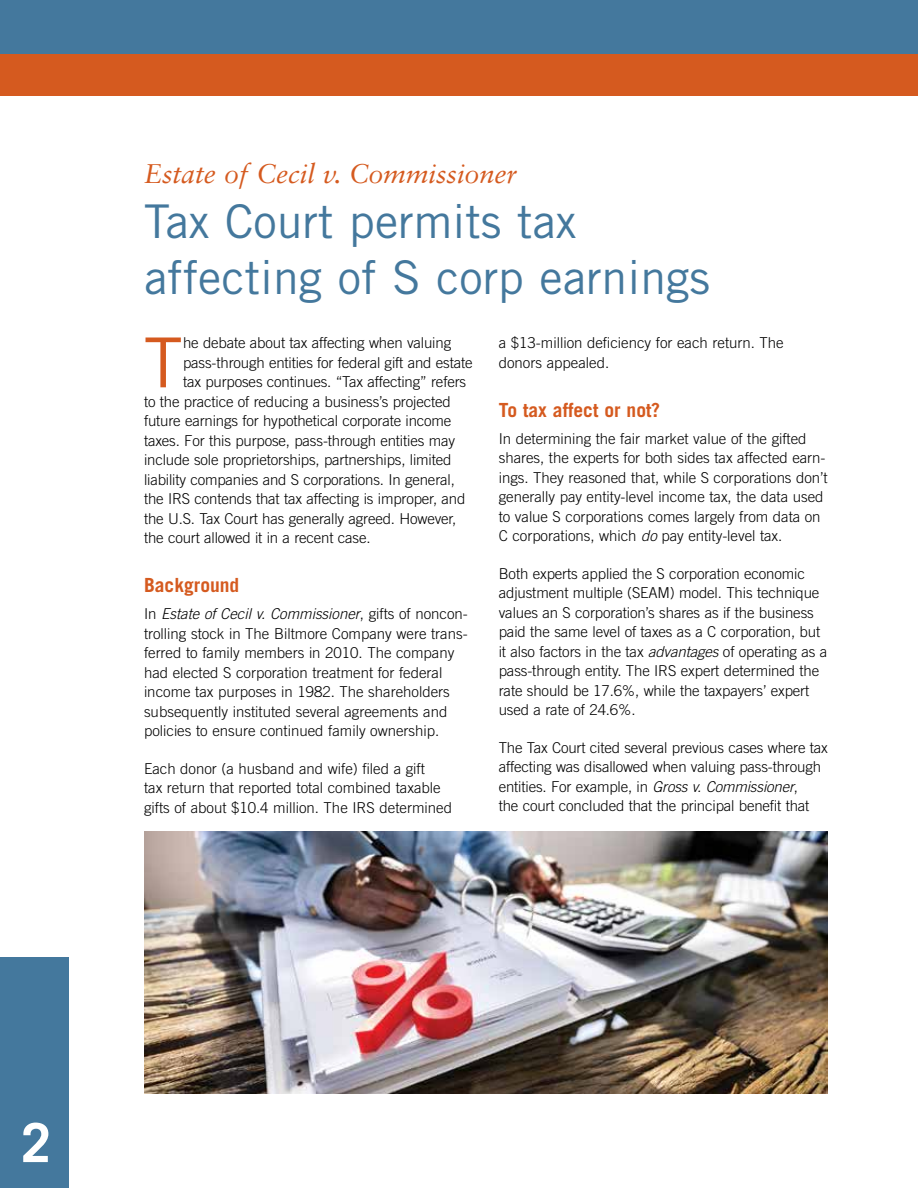
<style>
.page{position:relative;width:918px;height:1188px;background:#fff}
.page>*{position:absolute;margin:0;border:0;box-sizing:border-box;transform-origin:0 0}
.t1{font:69px "Trade Gothic LT Std";color:#d55a1f}
.t2{font:700 54px "Trade Gothic LT Std";color:#fff}
.t3{font:46.5px/55.8px "Trade Gothic LT Std";color:#44789d}
.t4{font:italic 27px "Sabon LT Std";color:#d55a1f}
.t5{font:700 19.5px "Trade Gothic LT Std";color:#d55a1f}
.t6{font:300 15px/19.5px "Trade Gothic LT Std";letter-spacing:-.01em;color:#000}
.s1{font-style:italic}
</style>
<div class="page">
<div style="left:0;top:0;width:918px;height:56px;background:#44789d"></div>
<div style="left:0;top:54px;width:918px;height:41px;background:#d55a1f"></div>
<div style="left:0;top:958px;width:69px;height:230px;background:#44789d"></div>
<img style="left:144px;top:831px;width:684px;height:263px">
<h3 class="t4" style="left:144px;top:158px;width:375px">Estate of Cecil v. Commissioner</h3>
<h3 class="t3" style="left:144px;top:193px;width:568px">Tax Court permits tax affecting of S corp earnings</h3>
<h1 class="t1" style="left:144px;top:321px;width:40px">T</h1>
<p class="t6" style="left:183px;top:333px;width:270px">he debate about tax affecting when valuing</p>
<p class="t6" style="left:183px;top:353px;width:291px">pass-through entities for federal gift and estate</p>
<p class="t6" style="left:183px;top:372px;width:285px">tax purposes continues. “Tax affecting” refers</p>
<p class="t6" style="left:144px;top:392px;width:308px">to the practice of reducing a business’s projected</p>
<p class="t6" style="left:144px;top:411px;width:309px">future earnings for hypothetical corporate income</p>
<p class="t6" style="left:144px;top:431px;width:313px">taxes. For this purpose, pass-through entities may</p>
<p class="t6" style="left:144px;top:450px;width:309px">include sole proprietorships, partnerships, limited</p>
<p class="t6" style="left:144px;top:470px;width:312px">liability companies and S corporations. In general,</p>
<p class="t6" style="left:144px;top:489px;width:323px">the IRS contends that tax affecting is improper, and</p>
<p class="t6" style="left:144px;top:509px;width:314px">the U.S. Tax Court has generally agreed. However,</p>
<p class="t6" style="left:144px;top:528px;width:228px">the court allowed it in a recent case.</p>
<h3 class="t5" style="left:144px;top:573px;width:97px">Background</h3>
<p class="t6" style="left:144px;top:604px;width:325px">In <span class="s1">Estate of Cecil v. Commissioner</span>, gifts of noncon&shy;trolling stock in The Biltmore Company were trans&shy;ferred to family members in 2010. The company had elected S corporation treatment for federal income tax purposes in 1982. The shareholders subsequently instituted several agreements and policies to ensure continued family ownership.</p>
<p class="t6" style="left:144px;top:758px;width:310px">Each donor (a husband and wife) filed a gift<br>tax return that reported total combined taxable gifts of about $10.4 million. The IRS determined</p>
<p class="t6" style="left:499px;top:333px;width:287px">a $13-million deficiency for each return. The donors appealed.</p>
<h3 class="t5" style="left:499px;top:398px;width:163px">To tax affect or not?</h3>
<p class="t6" style="left:499px;top:428px;width:330px">In determining the fair market value of the gifted shares, the experts for both sides tax affected earn&shy;ings. They reasoned that, while S corporations don’t generally pay entity-level income tax, the data used to value S corporations comes largely from data on C corporations, which <span class="s1">do</span> pay entity-level tax.</p>
<p class="t6" style="left:499px;top:563px;width:330px">Both experts applied the S corporation economic adjustment multiple (SEAM) model. This technique values an S corporation’s shares as if the business paid the same level of taxes as a C corporation, but it also factors in the tax <span class="s1">advantages</span> of operating as a pass-through entity. The IRS expert determined the rate should be 17.6%, while the taxpayers’ expert used a rate of 24.6%.</p>
<p class="t6" style="left:499px;top:737px;width:331px">The Tax Court cited several previous cases where tax affecting was disallowed when valuing pass-through entities. For example, in <span class="s1">Gross v. Commissioner</span>,<br>the court concluded that the principal benefit that</p>
<h2 class="t2" style="left:21px;top:1110px;width:32px">2</h2>
</div>
